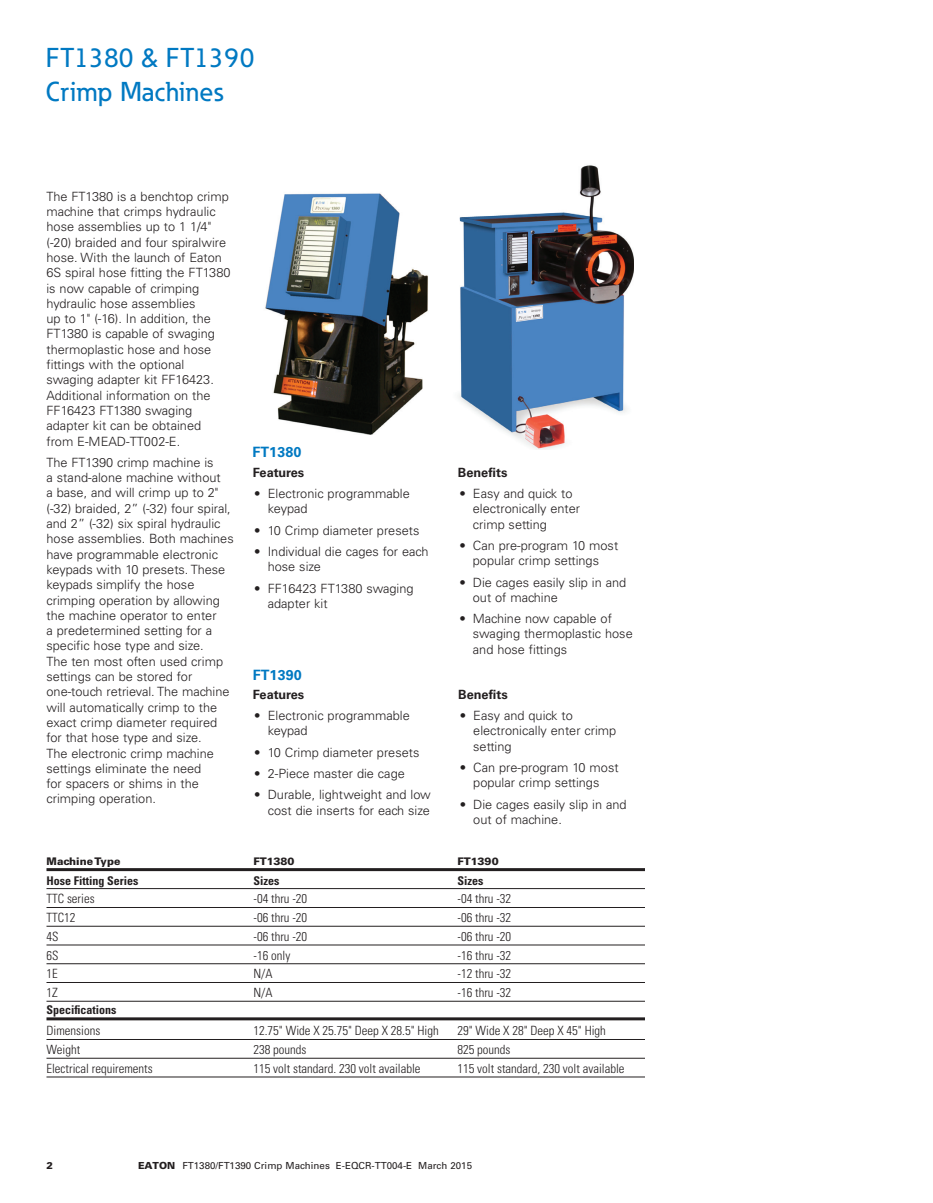
<style>
.page{position:relative;width:933px;height:1203px;background:#fff}
.page>*{position:absolute;margin:0;border:0;box-sizing:border-box;transform-origin:0 0}
.t1{font:500 27px/34.5px "Eaton";letter-spacing:.01em;color:#0079c2}
.t2{font:700 14.25px "Univers LT Std";letter-spacing:.01em;color:#0079c2}
.t3{font:300 12.75px/15.3px "Univers LT Std";color:#231f20}
.t4{font:300 condensed 12.75px "Univers LT Std";color:#231f20}
.t5{font:700 12.75px "Univers LT Std";color:#231f20}
.t6{font:700 condensed 12px "Univers LT Std";color:#231f20}
.t7{font:900 10.5px "Univers LT Std";color:#231f20}
.t8{font:9.75px "Univers LT Std";color:#231f20}
.t9{font:900 9.75px "Univers LT Std";color:#231f20}
.s1{font-weight:900}
</style>
<div class="page">
<img style="left:265px;top:193px;width:163px;height:242px">
<img style="left:459px;top:165px;width:175px;height:285px">
<hr style="left:46px;top:868px;width:599px;height:3px;background:#231f20">
<hr style="left:46px;top:888px;width:599px;height:1px;background:#231f20">
<hr style="left:46px;top:907px;width:599px;height:1px;background:#231f20">
<hr style="left:46px;top:926px;width:599px;height:1px;background:#231f20">
<hr style="left:46px;top:945px;width:599px;height:1px;background:#231f20">
<hr style="left:46px;top:963px;width:599px;height:1px;background:#231f20">
<hr style="left:46px;top:982px;width:599px;height:1px;background:#231f20">
<hr style="left:46px;top:1001px;width:599px;height:1px;background:#231f20">
<hr style="left:46px;top:1017px;width:599px;height:3px;background:#231f20">
<hr style="left:46px;top:1039px;width:599px;height:1px;background:#231f20">
<hr style="left:46px;top:1058px;width:599px;height:1px;background:#231f20">
<hr style="left:46px;top:1077px;width:599px;height:1px;background:#231f20">
<h1 class="t1" style="left:46px;top:40px;width:210px">FT1380 &amp; FT1390<br>Crimp Machines</h1>
<p class="t3" style="left:46px;top:189px;width:186px">The FT1380 is a benchtop crimp machine that crimps hydraulic hose assemblies up to 1 1/4" (-20) braided and four spiralwire hose. With the launch of Eaton<br>6S spiral hose fitting the FT1380 is now capable of crimping hydraulic hose assemblies<br>up to 1" (-16). In addition, the<br>FT1380 is capable of swaging thermoplastic hose and hose fittings with the optional swaging adapter kit FF16423.<br>Additional information on the<br>FF16423 FT1380 swaging adapter kit can be obtained from E-MEAD-TT002-E.</p>
<p class="t3" style="left:46px;top:455px;width:189px">The FT1390 crimp machine is<br>a stand-alone machine without<br>a base, and will crimp up to 2" (-32) braided, 2” (-32) four spiral, and 2” (-32) six spiral hydraulic hose assemblies. Both machines have programmable electronic keypads with 10 presets. These keypads simplify the hose crimping operation by allowing the machine operator to enter<br>a predetermined setting for a specific hose type and size.<br>The ten most often used crimp settings can be stored for one-touch retrieval. The machine will automatically crimp to the exact crimp diameter required for that hose type and size.<br>The electronic crimp machine settings eliminate the need<br>for spacers or shims in the crimping operation.</p>
<p class="t5" style="left:253px;top:465px;width:53px">Features</p>
<p class="t2" style="left:252px;top:443px;width:51px">FT1380</p>
<p class="t3" style="left:268px;top:486px;width:144px;text-indent:-14px">• Electronic programmable keypad</p>
<p class="t3" style="left:254px;top:523px;width:167px">• 10 Crimp diameter presets</p>
<p class="t3" style="left:268px;top:544px;width:162px;text-indent:-14px">• Individual die cages for each hose size</p>
<p class="t3" style="left:268px;top:580px;width:147px;text-indent:-14px">• FF16423 FT1380 swaging adapter kit</p>
<p class="t2" style="left:253px;top:667px;width:51px">FT1390</p>
<p class="t5" style="left:253px;top:687px;width:53px">Features</p>
<p class="t3" style="left:268px;top:708px;width:144px;text-indent:-14px">• Electronic programmable keypad</p>
<p class="t3" style="left:254px;top:745px;width:167px">• 10 Crimp diameter presets</p>
<p class="t3" style="left:254px;top:766px;width:152px">• 2-Piece master die cage</p>
<p class="t3" style="left:254px;top:787px;width:178px;text-align:right">• Durable, lightweight and low cost die inserts for each size</p>
<p class="t5" style="left:458px;top:465px;width:51px">Benefits</p>
<p class="t3" style="left:473px;top:486px;width:109px;text-indent:-14px">• Easy and quick to electronically enter crimp setting</p>
<p class="t3" style="left:459px;top:538px;width:160px;text-align:center">• Can pre-program 10 most popular crimp settings</p>
<p class="t3" style="left:473px;top:574px;width:155px;text-indent:-14px">• Die cages easily slip in and out of machine</p>
<p class="t3" style="left:473px;top:611px;width:161px;text-indent:-14px">• Machine now capable of swaging thermoplastic hose and hose fittings</p>
<p class="t5" style="left:458px;top:687px;width:51px">Benefits</p>
<p class="t3" style="left:473px;top:708px;width:145px;text-indent:-14px">• Easy and quick to electronically enter crimp setting</p>
<p class="t3" style="left:460px;top:760px;width:160px;text-align:center">• Can pre-program 10 most popular crimp settings</p>
<p class="t3" style="left:473px;top:796px;width:155px;text-indent:-14px">• Die cages easily slip in and out of machine.</p>
<p class="t7" style="left:46px;top:855px;width:75px">Machine Type</p>
<p class="t7" style="left:253px;top:855px;width:43px">FT1380</p>
<p class="t7" style="left:458px;top:855px;width:43px">FT1390</p>
<p class="t6" style="left:46px;top:873px;width:93px">Hose Fitting Series</p>
<p class="t6" style="left:254px;top:873px;width:28px">Sizes</p>
<p class="t6" style="left:458px;top:873px;width:28px">Sizes</p>
<p class="t4" style="left:46px;top:891px;width:50px">TTC series</p>
<p class="t4" style="left:253px;top:891px;width:55px">-04 thru -20</p>
<p class="t4" style="left:457px;top:891px;width:55px">-04 thru -32</p>
<p class="t4" style="left:46px;top:910px;width:31px">TTC12</p>
<p class="t4" style="left:253px;top:910px;width:55px">-06 thru -20</p>
<p class="t4" style="left:457px;top:910px;width:55px">-06 thru -32</p>
<p class="t4" style="left:46px;top:929px;width:14px">4S</p>
<p class="t4" style="left:253px;top:929px;width:55px">-06 thru -20</p>
<p class="t4" style="left:457px;top:929px;width:55px">-06 thru -20</p>
<p class="t4" style="left:46px;top:947px;width:14px">6S</p>
<p class="t4" style="left:253px;top:947px;width:38px">-16 only</p>
<p class="t4" style="left:457px;top:947px;width:55px">-16 thru -32</p>
<p class="t4" style="left:46px;top:966px;width:13px">1E</p>
<p class="t4" style="left:253px;top:966px;width:21px">N/A</p>
<p class="t4" style="left:457px;top:966px;width:55px">-12 thru -32</p>
<p class="t4" style="left:46px;top:985px;width:13px">1Z</p>
<p class="t4" style="left:253px;top:985px;width:21px">N/A</p>
<p class="t4" style="left:457px;top:985px;width:55px">-16 thru -32</p>
<p class="t6" style="left:46px;top:1002px;width:72px">Specifications</p>
<p class="t4" style="left:46px;top:1023px;width:55px">Dimensions</p>
<p class="t4" style="left:253px;top:1023px;width:187px">12.75" Wide X 25.75" Deep X 28.5" High</p>
<p class="t4" style="left:457px;top:1023px;width:150px">29" Wide X 28" Deep X 45" High</p>
<p class="t4" style="left:46px;top:1042px;width:35px">Weight</p>
<p class="t4" style="left:253px;top:1042px;width:55px">238 pounds</p>
<p class="t4" style="left:457px;top:1042px;width:55px">825 pounds</p>
<p class="t4" style="left:46px;top:1061px;width:108px">Electrical requirements</p>
<p class="t4" style="left:253px;top:1061px;width:169px">115 volt standard. 230 volt available</p>
<p class="t4" style="left:457px;top:1061px;width:169px">115 volt standard, 230 volt available</p>
<p class="t9" style="left:46px;top:1159px;width:8px">2</p>
<p class="t8" style="left:138px;top:1159px;width:336px"><span class="s1">EATON</span> FT1380/FT1390 Crimp Machines E-EQCR-TT004-E March 2015</p>
</div>
